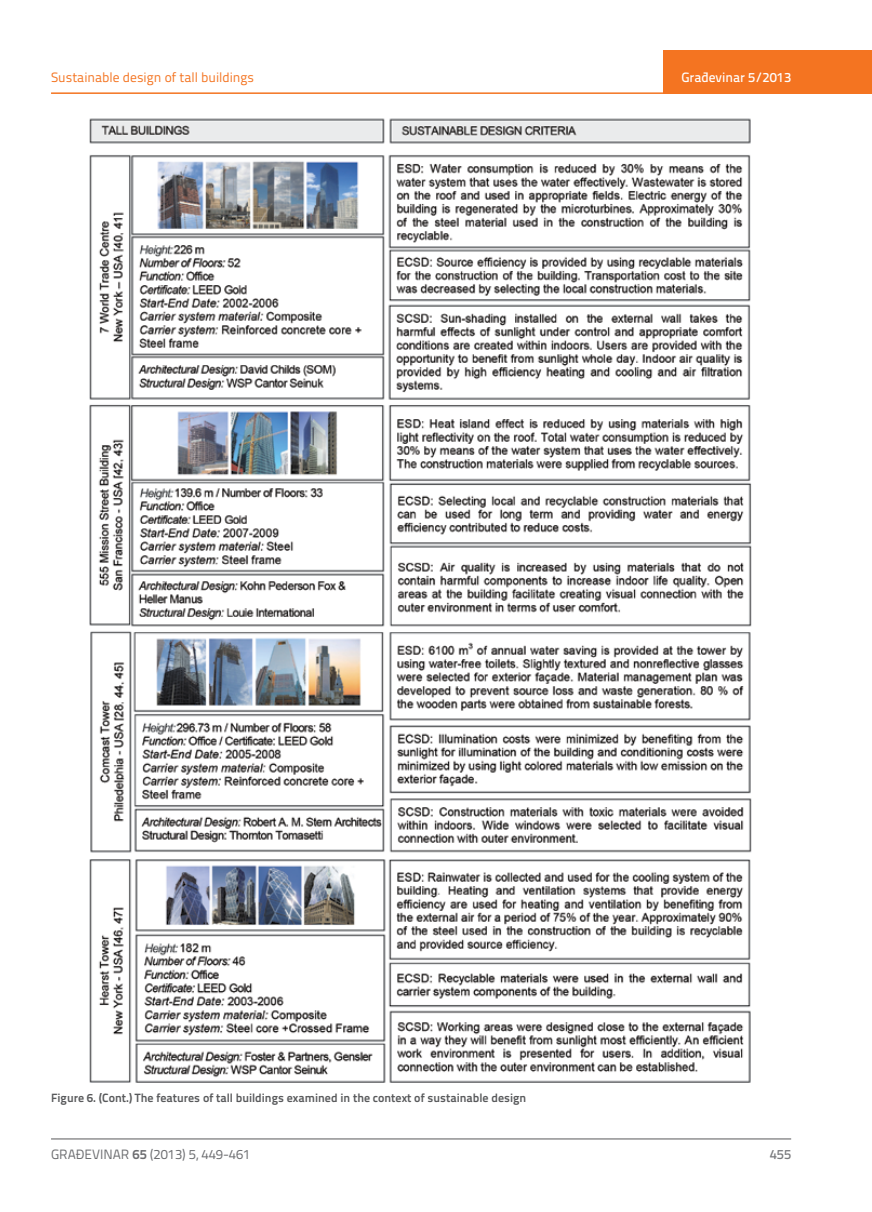
<style>
.page{position:relative;width:872px;height:1212px;background:#fff}
.page>*{position:absolute;margin:0;border:0;box-sizing:border-box;transform-origin:0 0}
.t1{font:13.5px "Titillium Text 22 L";color:#f47421}
.t2{font:13.5px "Titillium Text 22 L";color:#6d6e71}
.t3{font:500 13.5px "Titillium Text 22 L";color:#fff}
.t4{font:500 13.5px "Titillium Text 22 L";color:#797a7d}
.t5{font:700 12px "Titillium Text 22 L";color:#58595b}
.s1{font-weight:700}
</style>
<div class="page">
<hr style="left:51px;top:92px;width:821px;height:2px;background:#f47421">
<div style="left:663px;top:50px;width:209px;height:44px;background:#f47421"></div>
<hr style="left:51px;top:1139px;width:740px;height:1px;background:#58595b">
<img style="left:89px;top:118px;width:663px;height:965px">
<p class="t1" style="left:51px;top:68px;width:205px">Sustainable design of tall buildings</p>
<p class="t3" style="left:681px;top:67px;width:111px">Građevinar 5/2013</p>
<p class="t5" style="left:51px;top:1089px;width:477px">Figure 6. (Cont.) The features of tall buildings examined in the context of sustainable design</p>
<p class="t2" style="left:51px;top:1144px;width:201px">GRAĐEVINAR <span class="s1">65</span> (2013) 5, 449-461</p>
<p class="t4" style="left:769px;top:1144px;width:23px">455</p>
</div>
